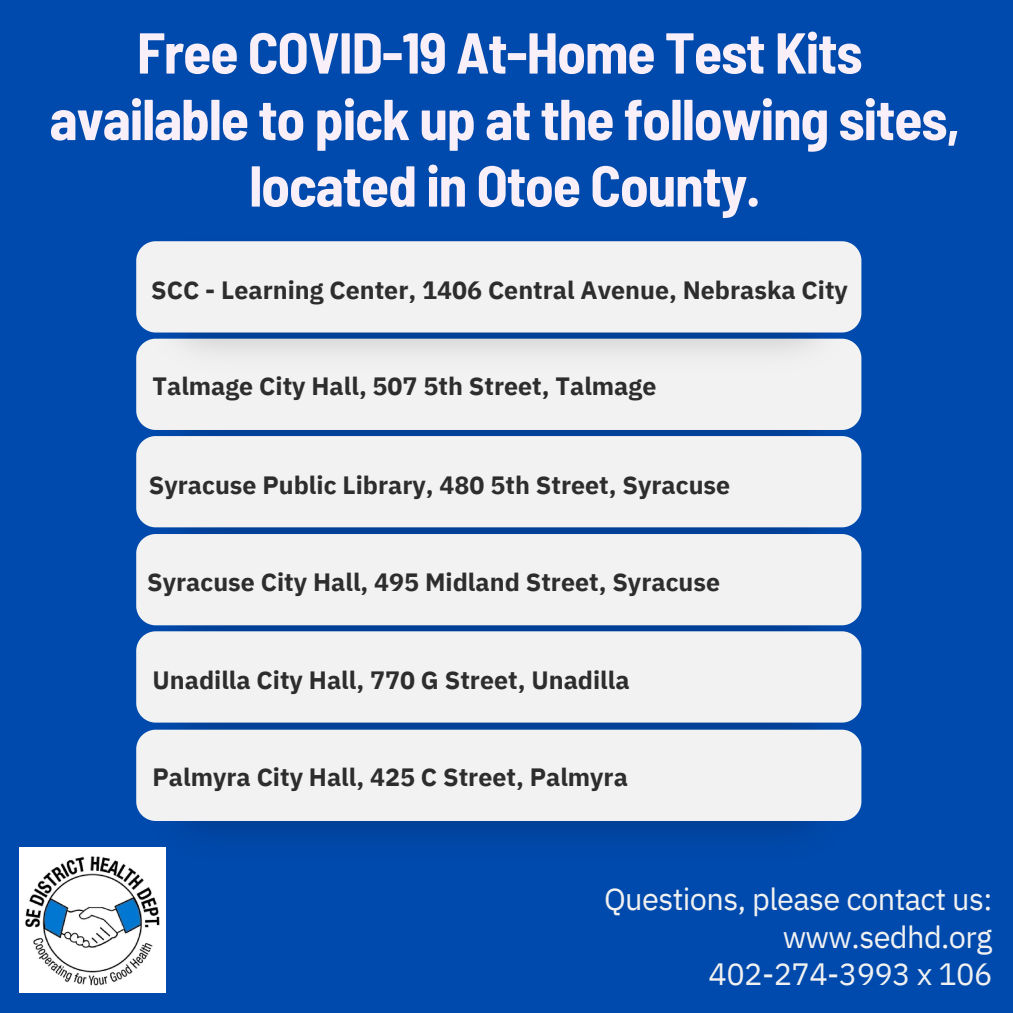
<style>
.page{position:relative;width:1013px;height:1013px;background:#fff}
.page>*{position:absolute;margin:0;border:0;box-sizing:border-box;transform-origin:0 0}
.t1{font:700 semi-condensed 57.5px "Barlow";letter-spacing:-.02em;color:#f9eff9}
.t2{font:30.75px "IBM Plex Sans";letter-spacing:-.02em;color:#f1f1f1}
.t3{font:700 25px "IBM Plex Sans";color:#2d2d2d}
</style>
<div class="page">
<div style="left:0;top:0;width:1012px;height:1012px;background:#004aad"></div>
<div style="left:136px;top:344px;width:725px;height:85px;background:#f2f2f2"></div>
<img style="left:142px;top:332px;width:713px;height:39px">
<div style="left:136px;top:241px;width:725px;height:91px;background:#f2f2f2"></div>
<img style="left:19px;top:847px;width:147px;height:145px">
<img style="left:150px;top:429px;width:698px;height:7px">
<div style="left:136px;top:436px;width:725px;height:91px;background:#f2f2f2"></div>
<img style="left:152px;top:527px;width:693px;height:7px">
<div style="left:136px;top:534px;width:725px;height:90px;background:#f2f2f2"></div>
<img style="left:149px;top:624px;width:700px;height:99px">
<div style="left:136px;top:631px;width:725px;height:91px;background:#f2f2f2"></div>
<div style="left:136px;top:729px;width:725px;height:92px;background:#f2f2f2"></div>
<p class="t1" style="left:137px;top:16px;width:727px">Free COVID-19 At-Home Test Kits</p>
<p class="t1" style="left:50px;top:83px;width:912px">available to pick up at the following sites,</p>
<p class="t1" style="left:249px;top:149px;width:512px">located in Otoe County.</p>
<p class="t3" style="left:151px;top:273px;width:698px">SCC - Learning Center, 1406 Central Avenue, Nebraska City</p>
<p class="t3" style="left:152px;top:369px;width:505px">Talmage City Hall, 507 5th Street, Talmage</p>
<p class="t3" style="left:149px;top:468px;width:583px">Syracuse Public Library, 480 5th Street, Syracuse</p>
<p class="t3" style="left:147px;top:565px;width:574px">Syracuse City Hall, 495 Midland Street, Syracuse</p>
<p class="t3" style="left:152px;top:663px;width:478px">Unadilla City Hall, 770 G Street, Unadilla</p>
<p class="t3" style="left:152px;top:760px;width:477px">Palmyra City Hall, 425 C Street, Palmyra</p>
<p class="t2" style="left:604px;top:878px;width:390px">Questions, please contact us:</p>
<p class="t2" style="left:782px;top:916px;width:211px">www.sedhd.org</p>
<p class="t2" style="left:708px;top:953px;width:285px">402-274-3993 x 106</p>
</div>
